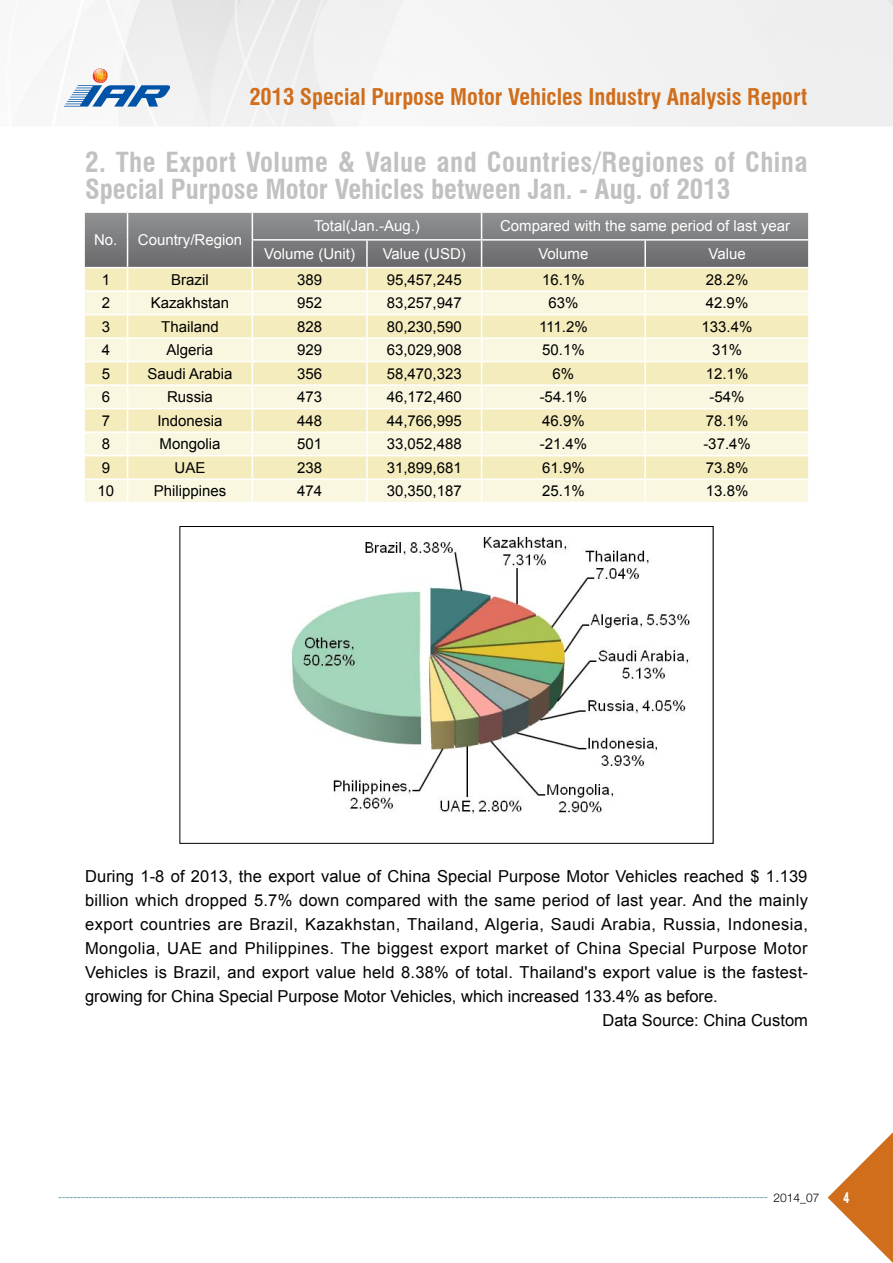
<style>
.page{position:relative;width:893px;height:1263px;background:#fff}
.page>*{position:absolute;margin:0;border:0;box-sizing:border-box;transform-origin:0 0}
.t1{font:700 condensed 27px/27px "Swiss 721 BT";color:#c1c1c1}
.t2{font:700 condensed 22.5px "Swiss 721 BT";color:#d06e1c}
.t3{font:16.5px "Arial";letter-spacing:.015em;color:#040000}
.t4{font:15px "Arial";color:#000}
.t5{font:15px "Arial";color:#fff}
.t6{font:300 12px "Helvetica Neue LT Pro";color:#000}
.t7{font:12px "Bebas";color:#fff}
</style>
<div class="page">
<img style="left:57px;top:0;width:836px;height:1199px">
<svg style="left:828px;top:1132px;width:65px;height:131px"></svg>
<svg style="left:58px;top:1197px;width:709px;height:1px"></svg>
<svg style="left:64px;top:68px;width:106px;height:39px"></svg>
<hr style="left:645px;top:239px;width:165px;height:2px;background:#fff">
<hr style="left:83px;top:268px;width:2px;height:22px;background:#fff">
<hr style="left:808px;top:268px;width:2px;height:22px;background:#fff">
<hr style="left:83px;top:290px;width:45px;height:2px;background:#fff">
<hr style="left:83px;top:292px;width:2px;height:23px;background:#fff">
<hr style="left:645px;top:290px;width:165px;height:2px;background:#fff">
<hr style="left:808px;top:292px;width:2px;height:23px;background:#fff">
<hr style="left:83px;top:315px;width:2px;height:22px;background:#fff">
<hr style="left:808px;top:315px;width:2px;height:22px;background:#fff">
<hr style="left:83px;top:337px;width:45px;height:2px;background:#fff">
<hr style="left:83px;top:339px;width:2px;height:23px;background:#fff">
<hr style="left:645px;top:337px;width:165px;height:2px;background:#fff">
<hr style="left:808px;top:339px;width:2px;height:23px;background:#fff">
<hr style="left:83px;top:362px;width:2px;height:22px;background:#fff">
<hr style="left:808px;top:362px;width:2px;height:22px;background:#fff">
<hr style="left:83px;top:384px;width:45px;height:2px;background:#fff">
<hr style="left:83px;top:386px;width:2px;height:23px;background:#fff">
<hr style="left:645px;top:384px;width:165px;height:2px;background:#fff">
<hr style="left:808px;top:386px;width:2px;height:23px;background:#fff">
<hr style="left:83px;top:409px;width:2px;height:22px;background:#fff">
<hr style="left:808px;top:409px;width:2px;height:22px;background:#fff">
<hr style="left:83px;top:431px;width:45px;height:2px;background:#fff">
<hr style="left:83px;top:433px;width:2px;height:23px;background:#fff">
<hr style="left:645px;top:431px;width:165px;height:2px;background:#fff">
<hr style="left:808px;top:433px;width:2px;height:23px;background:#fff">
<hr style="left:83px;top:456px;width:2px;height:22px;background:#fff">
<hr style="left:808px;top:456px;width:2px;height:22px;background:#fff">
<hr style="left:83px;top:478px;width:45px;height:2px;background:#fff">
<hr style="left:83px;top:480px;width:2px;height:22px;background:#fff">
<hr style="left:645px;top:478px;width:165px;height:2px;background:#fff">
<hr style="left:808px;top:480px;width:2px;height:22px;background:#fff">
<hr style="left:83px;top:502px;width:45px;height:1px;background:#fff">
<hr style="left:128px;top:502px;width:124px;height:1px;background:#fff">
<hr style="left:252px;top:502px;width:115px;height:1px;background:#fff">
<hr style="left:367px;top:502px;width:115px;height:1px;background:#fff">
<hr style="left:482px;top:502px;width:163px;height:1px;background:#fff">
<hr style="left:645px;top:502px;width:165px;height:1px;background:#fff">
<svg style="left:84px;top:213px;width:725px;height:289px;background:#e1ddc3"></svg>
<hr style="left:83px;top:211px;width:45px;height:2px;background:#fff">
<hr style="left:83px;top:213px;width:2px;height:27px;background:#fff">
<hr style="left:128px;top:211px;width:124px;height:2px;background:#fff">
<hr style="left:252px;top:211px;width:115px;height:2px;background:#fff">
<hr style="left:367px;top:211px;width:115px;height:2px;background:#fff">
<hr style="left:482px;top:211px;width:163px;height:2px;background:#fff">
<hr style="left:645px;top:211px;width:165px;height:2px;background:#fff">
<hr style="left:808px;top:213px;width:2px;height:26px;background:#fff">
<hr style="left:83px;top:240px;width:2px;height:27px;background:#fff">
<hr style="left:808px;top:241px;width:2px;height:26px;background:#fff">
<hr style="left:83px;top:267px;width:45px;height:1px;background:#fff">
<hr style="left:128px;top:267px;width:124px;height:1px;background:#fff">
<hr style="left:252px;top:267px;width:115px;height:1px;background:#fff">
<hr style="left:367px;top:267px;width:115px;height:1px;background:#fff">
<hr style="left:482px;top:267px;width:163px;height:1px;background:#fff">
<hr style="left:645px;top:267px;width:165px;height:1px;background:#fff">
<img style="left:181px;top:528px;width:530px;height:314px">
<h2 class="t2" style="left:249px;top:84px;width:559px">2013 Special Purpose Motor Vehicles Industry Analysis Report</h2>
<h1 class="t1" style="left:85px;top:149px;width:724px">2. The Export Volume &amp; Value and Countries/Regiones of China<br>Special Purpose Motor Vehicles between Jan. - Aug. of 2013</h1>
<p class="t5" style="left:94px;top:230px;width:149px">No. Country/Region</p>
<p class="t5" style="left:314px;top:216px;width:107px">Total(Jan.-Aug.)</p>
<p class="t5" style="left:500px;top:216px;width:292px">Compared with the same period of last year</p>
<p class="t5" style="left:264px;top:244px;width:92px">Volume (Unit)</p>
<p class="t5" style="left:383px;top:244px;width:85px">Value (USD)</p>
<p class="t5" style="left:538px;top:244px;width:52px">Volume</p>
<p class="t5" style="left:708px;top:244px;width:39px">Value</p>
<p class="t4" style="left:102px;top:270px;width:10px">1</p>
<p class="t4" style="left:171px;top:270px;width:39px">Brazil</p>
<p class="t4" style="left:297px;top:270px;width:27px">389</p>
<p class="t4" style="left:387px;top:270px;width:77px">95,457,245</p>
<p class="t4" style="left:542px;top:270px;width:44px">16.1%</p>
<p class="t4" style="left:706px;top:270px;width:44px">28.2%</p>
<p class="t4" style="left:102px;top:293px;width:10px">2</p>
<p class="t4" style="left:151px;top:293px;width:80px">Kazakhstan</p>
<p class="t4" style="left:297px;top:293px;width:27px">952</p>
<p class="t4" style="left:387px;top:293px;width:77px">83,257,947</p>
<p class="t4" style="left:548px;top:293px;width:32px">63%</p>
<p class="t4" style="left:706px;top:293px;width:44px">42.9%</p>
<p class="t4" style="left:102px;top:317px;width:10px">3</p>
<p class="t4" style="left:161px;top:317px;width:59px">Thailand</p>
<p class="t4" style="left:297px;top:317px;width:27px">828</p>
<p class="t4" style="left:387px;top:317px;width:77px">80,230,590</p>
<p class="t4" style="left:539px;top:317px;width:50px">111.2%</p>
<p class="t4" style="left:702px;top:317px;width:52px">133.4%</p>
<p class="t4" style="left:102px;top:340px;width:10px">4</p>
<p class="t4" style="left:167px;top:340px;width:48px">Algeria</p>
<p class="t4" style="left:297px;top:340px;width:27px">929</p>
<p class="t4" style="left:387px;top:340px;width:77px">63,029,908</p>
<p class="t4" style="left:542px;top:340px;width:44px">50.1%</p>
<p class="t4" style="left:712px;top:340px;width:32px">31%</p>
<p class="t4" style="left:102px;top:364px;width:10px">5</p>
<p class="t4" style="left:147px;top:364px;width:87px">Saudi Arabia</p>
<p class="t4" style="left:297px;top:364px;width:27px">356</p>
<p class="t4" style="left:387px;top:364px;width:77px">58,470,323</p>
<p class="t4" style="left:553px;top:364px;width:23px">6%</p>
<p class="t4" style="left:706px;top:364px;width:44px">12.1%</p>
<p class="t4" style="left:102px;top:387px;width:10px">6</p>
<p class="t4" style="left:167px;top:387px;width:47px">Russia</p>
<p class="t4" style="left:297px;top:387px;width:27px">473</p>
<p class="t4" style="left:387px;top:387px;width:77px">46,172,460</p>
<p class="t4" style="left:540px;top:387px;width:49px">-54.1%</p>
<p class="t4" style="left:710px;top:387px;width:37px">-54%</p>
<p class="t4" style="left:102px;top:411px;width:10px">7</p>
<p class="t4" style="left:157px;top:411px;width:67px">Indonesia</p>
<p class="t4" style="left:297px;top:411px;width:27px">448</p>
<p class="t4" style="left:387px;top:411px;width:77px">44,766,995</p>
<p class="t4" style="left:542px;top:411px;width:44px">46.9%</p>
<p class="t4" style="left:706px;top:411px;width:44px">78.1%</p>
<p class="t4" style="left:102px;top:434px;width:10px">8</p>
<p class="t4" style="left:160px;top:434px;width:62px">Mongolia</p>
<p class="t4" style="left:297px;top:434px;width:27px">501</p>
<p class="t4" style="left:387px;top:434px;width:77px">33,052,488</p>
<p class="t4" style="left:540px;top:434px;width:49px">-21.4%</p>
<p class="t4" style="left:703px;top:434px;width:49px">-37.4%</p>
<p class="t4" style="left:102px;top:458px;width:10px">9</p>
<p class="t4" style="left:175px;top:458px;width:32px">UAE</p>
<p class="t4" style="left:297px;top:458px;width:27px">238</p>
<p class="t4" style="left:387px;top:458px;width:77px">31,899,681</p>
<p class="t4" style="left:542px;top:458px;width:44px">61.9%</p>
<p class="t4" style="left:706px;top:458px;width:44px">73.8%</p>
<p class="t4" style="left:98px;top:481px;width:18px">10</p>
<p class="t4" style="left:154px;top:481px;width:74px">Philippines</p>
<p class="t4" style="left:297px;top:481px;width:27px">474</p>
<p class="t4" style="left:387px;top:481px;width:77px">30,350,187</p>
<p class="t4" style="left:542px;top:481px;width:44px">25.1%</p>
<p class="t4" style="left:706px;top:481px;width:44px">13.8%</p>
<p class="t3" style="left:85px;top:865px;width:724px">During 1-8 of 2013, the export value of China Special Purpose Motor Vehicles reached $ 1.139</p>
<p class="t3" style="left:85px;top:889px;width:724px">billion which dropped 5.7% down compared with the same period of last year. And the mainly</p>
<p class="t3" style="left:85px;top:913px;width:724px">export countries are Brazil, Kazakhstan, Thailand, Algeria, Saudi Arabia, Russia, Indonesia,</p>
<p class="t3" style="left:85px;top:937px;width:724px">Mongolia, UAE and Philippines. The biggest export market of China Special Purpose Motor</p>
<p class="t3" style="left:85px;top:961px;width:724px">Vehicles is Brazil, and export value held 8.38% of total. Thailand's export value is the fastest-</p>
<p class="t3" style="left:85px;top:985px;width:634px">growing for China Special Purpose Motor Vehicles, which increased 133.4% as before.</p>
<p class="t3" style="left:602px;top:1009px;width:207px">Data Source: China Custom</p>
<p class="t6" style="left:773px;top:1190px;width:48px">2014_07</p>
<p class="t7" style="left:843px;top:1189px;width:8px">4</p>
</div>
